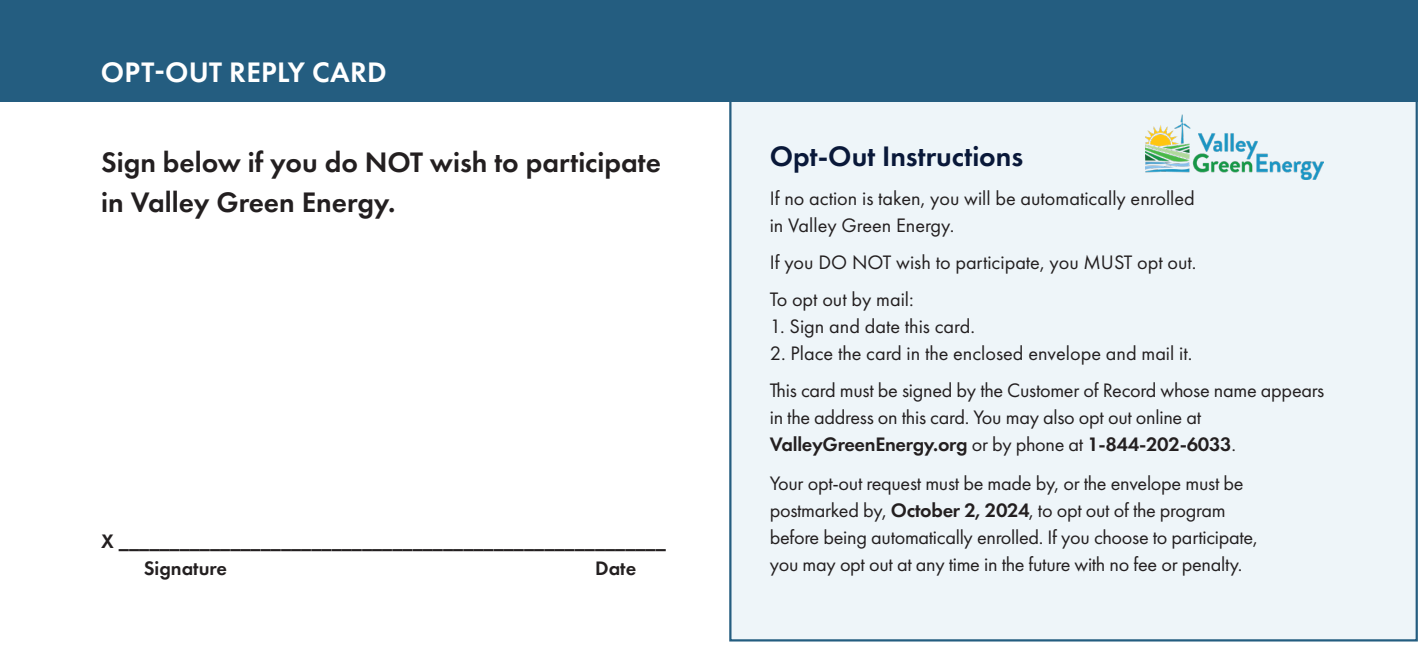
<style>
.page{position:relative;width:1418px;height:648px;background:#fff}
.page>*{position:absolute;margin:0;border:0;box-sizing:border-box;transform-origin:0 0}
.t1{font:600 29.25px/40.5px "Futura PT";color:#231f20}
.copy{font:600 29.25px "Futura PT";color:#091839}
.t2{font:600 29.25px "Futura PT";letter-spacing:.01em;color:#fff}
.copy-2{font:20.25px/27px "Futura PT";letter-spacing:-.015em;color:#231f20}
.copy-3{font:600 20.25px "Futura PT";color:#231f20}
.s1{font-weight:600}
</style>
<div class="page">
<div style="left:730px;top:85px;width:686px;height:555px;background:#eef5f9"></div>
<div style="left:0;top:0;width:1418px;height:101px;background:#245d80"></div>
<img style="left:1145px;top:114px;width:178px;height:65px">
<p class="t2" style="left:101px;top:54px;width:288px">OPT-OUT REPLY CARD</p>
<p class="t1" style="left:101px;top:141px;width:561px">Sign below if you do NOT wish to participate in Valley Green Energy.</p>
<p class="copy-3" style="left:101px;top:528px;width:566px">X ______________________________________________________</p>
<p class="copy-3" style="left:144px;top:555px;width:85px">Signature</p>
<p class="copy-3" style="left:595px;top:555px;width:43px">Date</p>
<p class="copy" style="left:770px;top:138px;width:255px">Opt-Out Instructions</p>
<p class="copy-2" style="left:770px;top:184px;width:426px">If no action is taken, you will be automatically enrolled in Valley Green Energy.</p>
<p class="copy-2" style="left:770px;top:249px;width:428px">If you DO NOT wish to participate, you MUST opt out.</p>
<p class="copy-2" style="left:770px;top:286px;width:145px">To opt out by mail:</p>
<p class="copy-2" style="left:770px;top:313px;width:207px">1. Sign and date this card.</p>
<p class="copy-2" style="left:770px;top:340px;width:424px">2. Place the card in the enclosed envelope and mail it.</p>
<p class="copy-2" style="left:770px;top:377px;width:556px">This card must be signed by the Customer of Record whose name appears in the address on this card. You may also opt out online at<br><span class="s1">ValleyGreenEnergy.org</span> or by phone at <span class="s1">1-844-202-6033</span>.</p>
<p class="copy-2" style="left:770px;top:469px;width:489px">Your opt-out request must be made by, or the envelope must be postmarked by, <span class="s1">October 2, 2024</span>, to opt out of the program before being automatically enrolled. If you choose to participate, you may opt out at any time in the future with no fee or penalty.</p>
</div>
